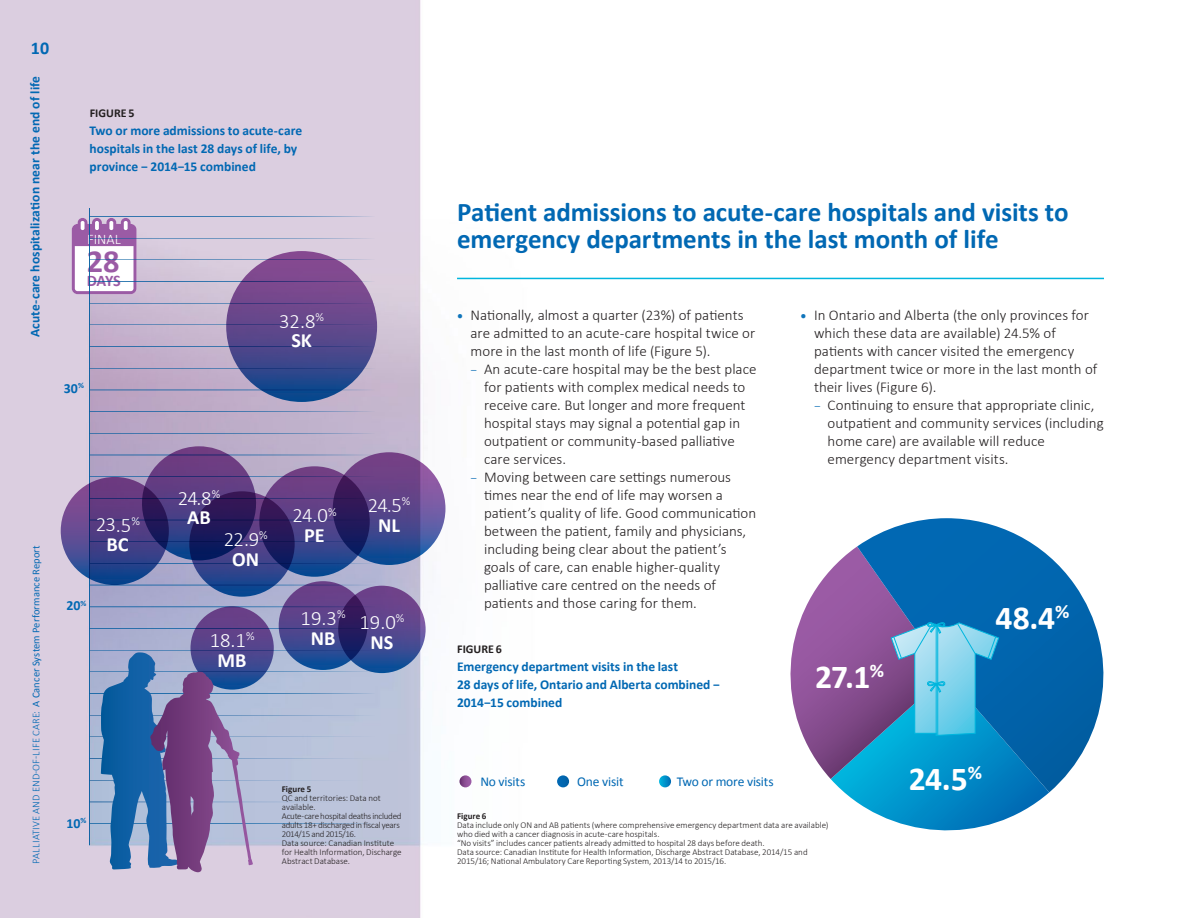
<style>
.page{position:relative;width:1188px;height:918px;background:#fff}
.page>*{position:absolute;margin:0;border:0;box-sizing:border-box;transform-origin:0 0}
.t1{font:700 33.6px "Calibri";color:#fff}
.H1{font:700 27px/27px "Calibri";letter-spacing:-.005em;color:#0168b3}
.t2{font:300 20.7px "Calibri";letter-spacing:-.02em;color:#fff}
.t3{font:700 20.25px "Calibri";color:#fff}
.t4{font:700 18px "Calibri";color:#0168b3}
.t5{font:700 16.2px "Calibri";color:#9b5ba5}
.t6{font:300 15px/18px "Calibri";color:#231f20}
.t7{font:300 14.55px "Calibri";color:#fff}
.t8{font:700 13.95px "Calibri";color:#0168b3}
.t9{font:700 13.5px/18px "Calibri";color:#0168b3}
.t10{font:13.5px "Calibri";letter-spacing:-.01em;color:#0168b3}
.t11{font:700 12px "Calibri";color:#231f20}
.t12{font:10.5px "Calibri";letter-spacing:.005em;color:#0168b3}
.Footnote{font:300 9px/9px "Calibri";color:#231f20}
.s1{font-weight:300}
.s2{font-weight:700}
.s3{font-weight:700;font-size:12px;color:#1075bb}
.s4{font-size:13.5px;color:#0168b3}
</style>
<div class="page">
<img style="left:0;top:0;width:1104px;height:917px">
<hr style="left:457px;top:278px;width:647px;height:1px;background:#00b6de">
<svg style="left:459px;top:775px;width:12px;height:12px"></svg>
<svg style="left:557px;top:775px;width:12px;height:12px"></svg>
<svg style="left:659px;top:775px;width:12px;height:12px"></svg>
<svg style="left:72px;top:218px;width:65px;height:76px"></svg>
<hr style="left:89px;top:390px;width:286px;height:1px;background:#fff">
<hr style="left:89px;top:585px;width:286px;height:1px;background:#fff">
<hr style="left:89px;top:563px;width:286px;height:1px;background:#fff">
<hr style="left:89px;top:476px;width:286px;height:1px;background:#fff">
<hr style="left:89px;top:455px;width:286px;height:1px;background:#fff">
<hr style="left:89px;top:433px;width:286px;height:1px;background:#fff">
<hr style="left:89px;top:411px;width:286px;height:1px;background:#fff">
<hr style="left:89px;top:368px;width:286px;height:1px;background:#fff">
<hr style="left:89px;top:346px;width:286px;height:1px;background:#fff">
<hr style="left:89px;top:325px;width:286px;height:1px;background:#fff">
<hr style="left:89px;top:303px;width:286px;height:1px;background:#fff">
<hr style="left:89px;top:281px;width:286px;height:1px;background:#fff">
<hr style="left:89px;top:260px;width:286px;height:1px;background:#fff">
<hr style="left:89px;top:238px;width:286px;height:1px;background:#fff">
<hr style="left:89px;top:216px;width:286px;height:1px;background:#fff">
<hr style="left:89px;top:607px;width:286px;height:1px;background:#fff">
<hr style="left:89px;top:823px;width:286px;height:1px;background:#fff">
<hr style="left:89px;top:802px;width:286px;height:1px;background:#fff">
<hr style="left:89px;top:780px;width:286px;height:1px;background:#fff">
<hr style="left:89px;top:758px;width:286px;height:1px;background:#fff">
<hr style="left:89px;top:737px;width:286px;height:1px;background:#fff">
<hr style="left:89px;top:715px;width:286px;height:1px;background:#fff">
<hr style="left:89px;top:693px;width:286px;height:1px;background:#fff">
<hr style="left:89px;top:672px;width:286px;height:1px;background:#fff">
<hr style="left:89px;top:650px;width:286px;height:1px;background:#fff">
<hr style="left:89px;top:628px;width:286px;height:1px;background:#fff">
<hr style="left:89px;top:208px;width:1px;height:637px;background:#fff">
<svg style="left:333px;top:452px;width:112px;height:113px;background:#574990"></svg>
<svg style="left:259px;top:466px;width:111px;height:111px;background:#43387d"></svg>
<svg style="left:191px;top:606px;width:83px;height:84px;background:#58438a"></svg>
<svg style="left:338px;top:586px;width:88px;height:87px;background:#4f4990"></svg>
<svg style="left:279px;top:581px;width:88px;height:89px;background:#433c83"></svg>
<svg style="left:226px;top:251px;width:151px;height:151px;background:#58478c"></svg>
<svg style="left:101px;top:653px;width:152px;height:219px;background:#6d7aad"></svg>
<svg style="left:189px;top:491px;width:106px;height:106px;background:#2a2e73"></svg>
<svg style="left:857px;top:518px;width:247px;height:274px"></svg>
<svg style="left:773px;top:546px;width:276px;height:302px"></svg>
<svg style="left:61px;top:446px;width:195px;height:139px;background:#615590"></svg>
<p class="t4" style="left:31px;top:37px;width:20px">10</p>
<p class="t9" style="left:26px;top:337px;width:263px;rotate:-90deg">Acute-care hospitalization near the end of life</p>
<p class="t11" style="left:90px;top:105px;width:46px">FIGURE 5</p>
<p class="t9" style="left:90px;top:122px;width:214px">Two or more admissions to acute-care hospitals in the last 28 days of life, by province − 2014−15 combined</p>
<p class="t7" style="left:87px;top:230px;width:35px">FINAL</p>
<p class="t5" style="left:87px;top:270px;width:36px"><sup>28</sup>DAYS</p>
<p class="t8" style="left:64px;top:379px;width:22px">30<sup>%</sup></p>
<p class="t2" style="left:279px;top:308px;width:46px">32.8<sup>%</sup></p>
<p class="t3" style="left:291px;top:328px;width:22px">SK</p>
<p class="t12" style="left:29px;top:864px;width:320px;rotate:-90deg"><span class="s1">PALLIATIVE AND END-OF-LIFE CARE:</span> A Cancer System Performance Report</p>
<p class="t2" style="left:96px;top:512px;width:46px;rotate:1deg">23.5<sup>%</sup></p>
<p class="t8" style="left:66px;top:597px;width:22px">20<sup>%</sup></p>
<p class="t8" style="left:66px;top:814px;width:22px">10<sup>%</sup></p>
<p class="t2" style="left:178px;top:485px;width:44px">24.8<sup>%</sup></p>
<p class="t3" style="left:187px;top:505px;width:25px">AB</p>
<p class="t2" style="left:224px;top:526px;width:45px">22.9<sup>%</sup></p>
<p class="t3" style="left:232px;top:546px;width:29px">ON</p>
<p class="t2" style="left:210px;top:628px;width:46px">18.1<sup>%</sup></p>
<p class="t3" style="left:218px;top:648px;width:31px">MB</p>
<p class="t2" style="left:292px;top:503px;width:46px">24.0<sup>%</sup></p>
<p class="t3" style="left:304px;top:523px;width:22px">PE</p>
<p class="t2" style="left:368px;top:492px;width:44px">24.5<sup>%</sup></p>
<p class="t3" style="left:378px;top:512px;width:23px">NL</p>
<p class="t2" style="left:301px;top:605px;width:46px">19.3<sup>%</sup></p>
<p class="t3" style="left:311px;top:625px;width:26px">NB</p>
<p class="t2" style="left:359px;top:609px;width:46px">19.0<sup>%</sup></p>
<p class="t3" style="left:370px;top:629px;width:24px">NS</p>
<p class="Footnote" style="left:282px;top:784px;width:121px"><span class="s2">Figure 5<br></span>QC and territories: Data not available.<br>Acute-care hospital deaths included adults 18+ discharged in fiscal years<br>2014/15 and 2015/16.<br>Data source: Canadian Institute for Health Information, Discharge<br>Abstract Database.</p>
<p class="H1" style="left:457px;top:198px;width:613px">Patient admissions to acute-care hospitals and visits to emergency departments in the last month of life</p>
<p class="t6" style="left:471px;top:305px;width:286px;text-indent:-14px"><span class="s3">•</span> Nationally, almost a quarter (23%) of patients are admitted to an acute-care hospital twice or more in the last month of life (Figure 5).</p>
<p class="t6" style="left:484px;top:359px;width:274px;text-indent:-14px"><span class="s4">−</span> An acute-care hospital may be the best place for patients with complex medical needs to receive care. But longer and more frequent hospital stays may signal a potential gap in outpatient or community-based palliative care services.</p>
<p class="t6" style="left:484px;top:467px;width:274px;text-indent:-14px"><span class="s4">−</span> Moving between care settings numerous times near the end of life may worsen a patient’s quality of life. Good communication between the patient, family and physicians, including being clear about the patient’s goals of care, can enable higher-quality palliative care centred on the needs of patients and those caring for them.</p>
<p class="t11" style="left:457px;top:641px;width:46px">FIGURE 6</p>
<p class="t9" style="left:457px;top:657px;width:264px">Emergency department visits in the last<br>28 days of life, Ontario and Alberta combined −<br>2014−15 combined</p>
<p class="t10" style="left:480px;top:773px;width:46px">No visits</p>
<p class="t10" style="left:577px;top:773px;width:48px">One visit</p>
<p class="t10" style="left:677px;top:773px;width:98px">Two or more visits</p>
<p class="t6" style="left:814px;top:305px;width:285px;text-indent:-14px"><span class="s3">•</span> In Ontario and Alberta (the only provinces for which these data are available) 24.5% of patients with cancer visited the emergency department twice or more in the last month of their lives (Figure 6).</p>
<p class="t6" style="left:828px;top:395px;width:278px;text-indent:-14px"><span class="s4">−</span> Continuing to ensure that appropriate clinic, outpatient and community services (including home care) are available will reduce emergency department visits.</p>
<p class="t1" style="left:815px;top:655px;width:70px">27.1<sup>%</sup></p>
<p class="t1" style="left:996px;top:596px;width:76px">48.4<sup>%</sup></p>
<p class="t1" style="left:909px;top:757px;width:75px">24.5<sup>%</sup></p>
<p class="Footnote" style="left:457px;top:811px;width:373px"><span class="s2">Figure 6<br></span>Data include only ON and AB patients (where comprehensive emergency department data are available) who died with a cancer diagnosis in acute-care hospitals.<br>“No visits” includes cancer patients already admitted to hospital 28 days before death.<br>Data source: Canadian Institute for Health Information, Discharge Abstract Database, 2014/15 and 2015/16; National Ambulatory Care Reporting System, 2013/14 to 2015/16.</p>
</div>
